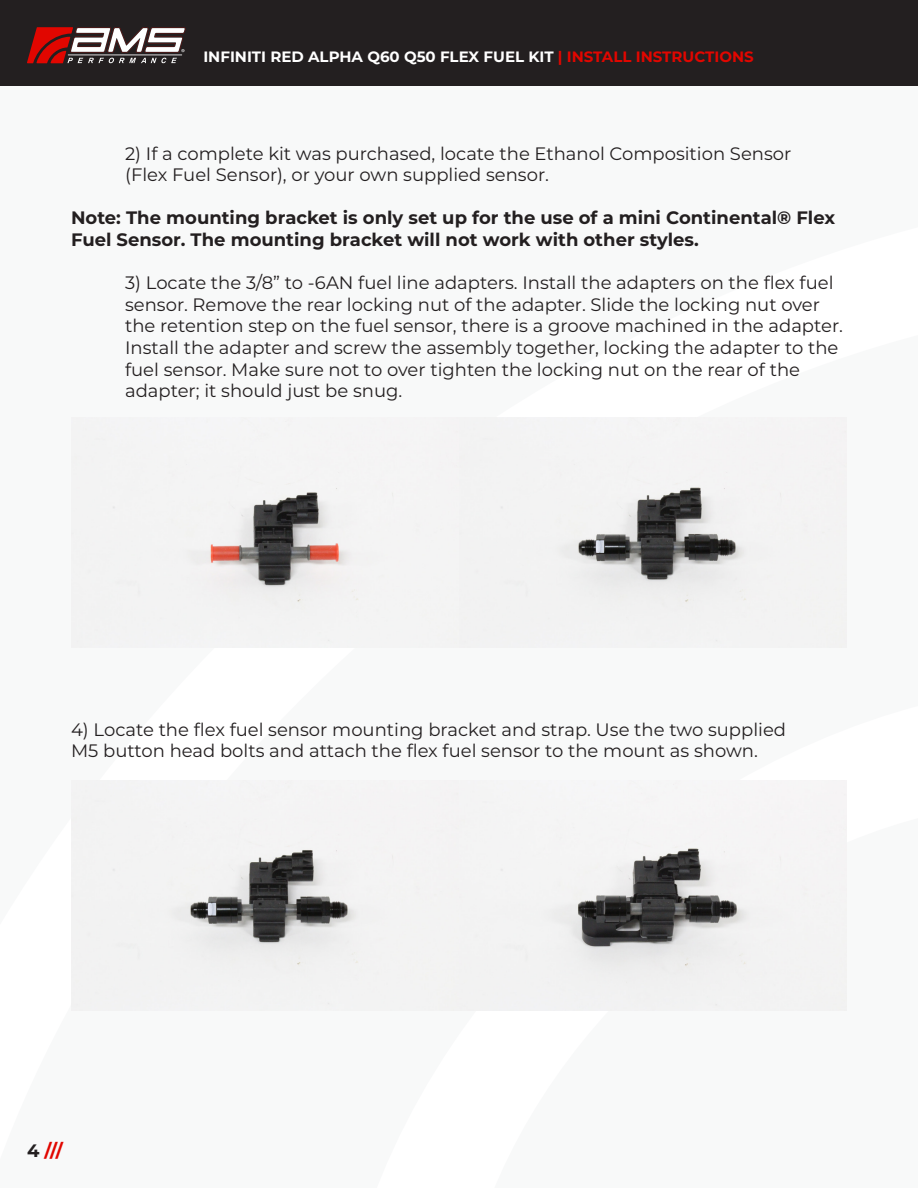
<style>
.page{position:relative;width:918px;height:1188px;background:#fff}
.page>*{position:absolute;margin:0;border:0;box-sizing:border-box;transform-origin:0 0}
.t1{font:18px/21.6px "Montserrat";color:#231f20}
.t2{font:700 18px/21.6px "Montserrat";color:#231f20}
.t3{font:700 18px "Montserrat";color:#e10600}
.t4{font:700 15px "Montserrat";color:#fff}
.s1{color:#e10600}
.s2{color:#231f20}
</style>
<div class="page">
<div style="left:0;top:0;width:918px;height:85px;background:#231f20"></div>
<svg style="left:27px;top:27px;width:159px;height:36px"></svg>
<img style="left:71px;top:780px;width:776px;height:231px">
<img style="left:71px;top:418px;width:776px;height:230px">
<p class="t4" style="left:203px;top:46px;width:552px">INFINITI RED ALPHA Q60 Q50 FLEX FUEL KIT <span class="s1">| INSTALL INSTRUCTIONS</span></p>
<p class="t1" style="left:125px;top:142px;width:668px">2) If a complete kit was purchased, locate the Ethanol Composition Sensor (Flex Fuel Sensor), or your own supplied sensor.</p>
<p class="t2" style="left:71px;top:206px;width:766px">Note: The mounting bracket is only set up for the use of a mini Continental® Flex<br>Fuel Sensor. The mounting bracket will not work with other styles.</p>
<p class="t1" style="left:125px;top:271px;width:719px">3) Locate the 3/8” to -6AN fuel line adapters. Install the adapters on the flex fuel sensor. Remove the rear locking nut of the adapter. Slide the locking nut over the retention step on the fuel sensor, there is a groove machined in the adapter.</p>
<p class="t1" style="left:125px;top:336px;width:715px">Install the adapter and screw the assembly together, locking the adapter to the fuel sensor. Make sure not to over tighten the locking nut on the rear of the adapter; it should just be snug.</p>
<p class="t1" style="left:71px;top:718px;width:717px">4) Locate the flex fuel sensor mounting bracket and strap. Use the two supplied<br>M5 button head bolts and attach the flex fuel sensor to the mount as shown.</p>
<p class="t3" style="left:27px;top:1137px;width:38px"><span class="s2">4</span> ///</p>
</div>
